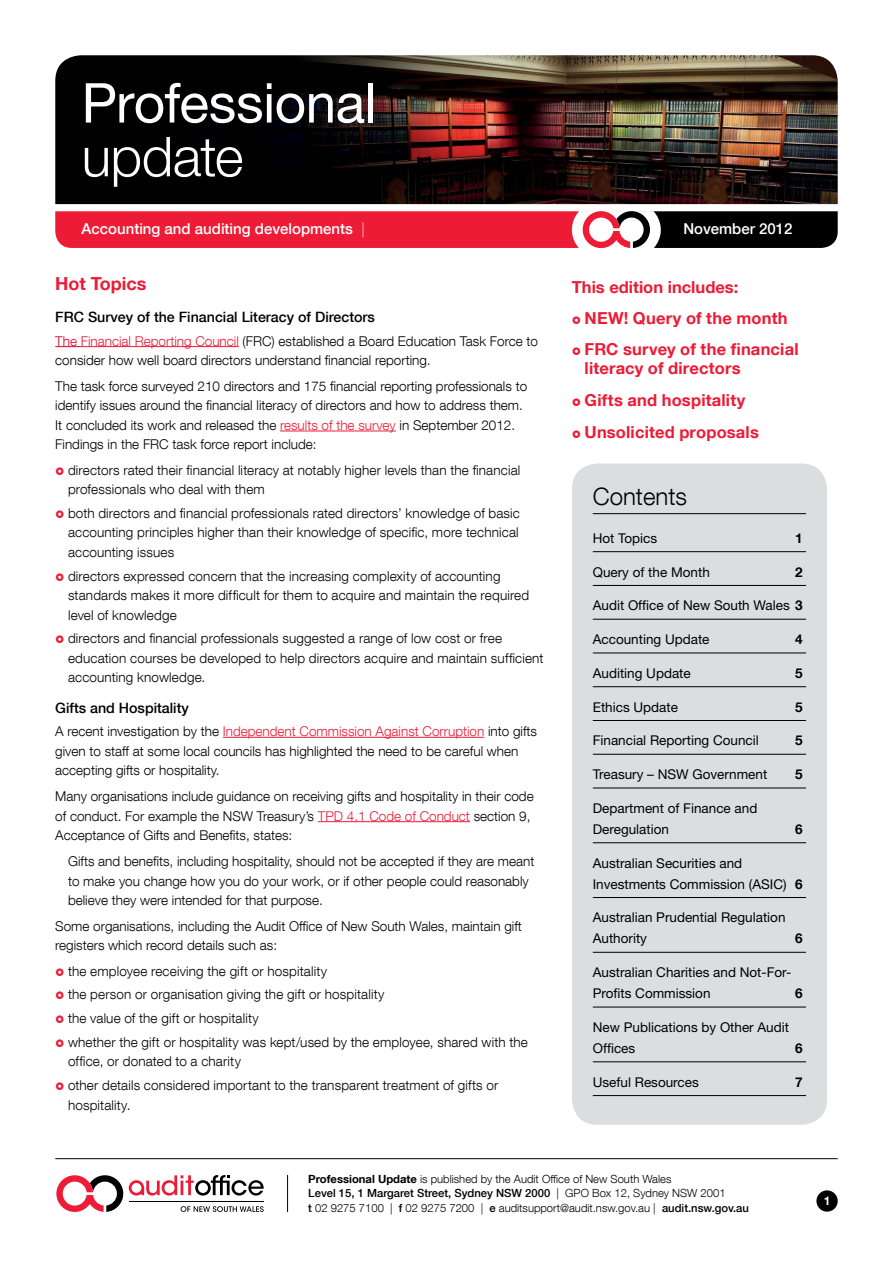
<style>
.page{position:relative;width:893px;height:1263px;background:#fff}
.page>*{position:absolute;margin:0;border:0;box-sizing:border-box;transform-origin:0 0}
.t1{font:55.05px "Helvetica Neue LT";letter-spacing:-.01em;color:#fff}
.t2{font:300 55.05px "Helvetica Neue LT Com";letter-spacing:-.01em;color:#fff}
.t3{font:300 24px "Helvetica Neue LT Com";color:#000}
.t4{font:700 18px "Helvetica Neue LT Com";color:#ed1b35}
.t5{font:700 16.5px/31.2px "Helvetica Neue LT Com";letter-spacing:.01em;color:#ed1b35}
.t6{font:500 15px "Helvetica Neue LT Com";color:#fff}
.t7{font:500 14.25px "Helvetica Neue LT Com";color:#000}
.t8{font:300 13.5px/19.5px "Helvetica Neue LT Com";color:#000}
.t9{font:13.5px/21px "Helvetica Neue LT";color:#000}
.t10{font:700 13.5px "Helvetica Neue LT Com";color:#000}
.t11{font:700 12px "Helvetica Neue LT Com";color:#fff}
.t12{font:300 11.25px/14.2px "Helvetica Neue LT Com";color:#000}
.s1{font-weight:100}
.s2{color:#df002b}
.s3{color:#ed1b35}
.s4{font-family:"Helvetica Neue LT Com";font-weight:700}
.s5{font-weight:700}
.s6{font-weight:500}
</style>
<div class="page">
<hr style="left:55px;top:1158px;width:783px;height:1px;background:#000">
<div style="left:816px;top:1190px;width:22px;height:22px;background:#000;border-radius:50%"></div>
<svg style="left:56px;top:1175px;width:67px;height:37px"></svg>
<hr style="left:129px;top:1201px;width:135px;height:1px;background:#000">
<svg style="left:181px;top:1206px;width:83px;height:6px"></svg>
<svg style="left:129px;top:1175px;width:135px;height:20px"></svg>
<hr style="left:287px;top:1175px;width:1px;height:37px;background:#000">
<svg style="left:55px;top:211px;width:783px;height:37px;background:#b52738"></svg>
<img style="left:55px;top:55px;width:783px;height:149px">
<div style="left:572px;top:463px;width:255px;height:662px;background:#dcddde;border-radius:26px"></div>
<hr style="left:593px;top:513px;width:213px;height:1px;background:#000">
<hr style="left:593px;top:551px;width:213px;height:1px;background:#000">
<hr style="left:593px;top:585px;width:213px;height:1px;background:#000">
<hr style="left:593px;top:619px;width:213px;height:1px;background:#000">
<hr style="left:593px;top:653px;width:213px;height:1px;background:#000">
<hr style="left:593px;top:686px;width:213px;height:1px;background:#000">
<hr style="left:593px;top:720px;width:213px;height:1px;background:#000">
<hr style="left:593px;top:754px;width:213px;height:1px;background:#000">
<hr style="left:593px;top:788px;width:213px;height:1px;background:#000">
<hr style="left:593px;top:842px;width:213px;height:1px;background:#000">
<hr style="left:593px;top:897px;width:213px;height:1px;background:#000">
<hr style="left:593px;top:952px;width:213px;height:1px;background:#000">
<hr style="left:593px;top:1007px;width:213px;height:1px;background:#000">
<hr style="left:593px;top:1061px;width:213px;height:1px;background:#000">
<hr style="left:593px;top:1095px;width:213px;height:1px;background:#000">
<svg style="left:55px;top:346px;width:26px;height:1px"></svg>
<hr style="left:81px;top:346px;width:158px;height:1px;background:#ed1b35">
<hr style="left:280px;top:431px;width:116px;height:1px;background:#ed1b35">
<hr style="left:223px;top:737px;width:261px;height:1px;background:#ed1b35">
<hr style="left:318px;top:821px;width:152px;height:1px;background:#ed1b35">
<h1 class="t1" style="left:82px;top:70px;width:297px">Professional</h1>
<h1 class="t2" style="left:82px;top:123px;width:163px">update</h1>
<p class="t6" style="left:82px;top:220px;width:285px">Accounting and auditing developments <span class="s1">|</span></p>
<p class="t6" style="left:683px;top:220px;width:111px">November 2012</p>
<h3 class="t4" style="left:55px;top:273px;width:93px">Hot Topics</h3>
<p class="t7" style="left:55px;top:308px;width:321px">FRC Survey of the Financial Literacy of Directors</p>
<p class="t8" style="left:55px;top:331px;width:484px"><span class="s2">The</span> <span class="s3">Financial Reporting Council</span> (FRC) established a Board Education Task Force to consider how well board directors understand financial reporting.</p>
<p class="t8" style="left:55px;top:376px;width:473px">The task force surveyed 210 directors and 175 financial reporting professionals to identify issues around the financial literacy of directors and how to address them.<br>It concluded its work and released the <span class="s3">results of the survey</span> in September 2012.<br>Findings in the FRC task force report include:</p>
<p class="t8" style="left:68px;top:460px;width:454px">directors rated their financial literacy at notably higher levels than the financial professionals who deal with them</p>
<p class="t8" style="left:68px;top:503px;width:453px;text-align:justify">both directors and financial professionals rated directors’ knowledge of basic accounting principles higher than their knowledge of specific, more technical accounting issues</p>
<p class="t8" style="left:68px;top:566px;width:463px">directors expressed concern that the increasing complexity of accounting standards makes it more difficult for them to acquire and maintain the required level of knowledge</p>
<p class="t8" style="left:68px;top:628px;width:477px">directors and financial professionals suggested a range of low cost or free education courses be developed to help directors acquire and maintain sufficient accounting knowledge.</p>
<p class="t7" style="left:55px;top:699px;width:135px">Gifts and Hospitality</p>
<p class="t8" style="left:55px;top:721px;width:483px">A recent investigation by the <span class="s3">Independent Commission Against Corruption</span> into gifts given to staff at some local councils has highlighted the need to be careful when accepting gifts or hospitality.</p>
<p class="t8" style="left:55px;top:786px;width:480px">Many organisations include guidance on receiving gifts and hospitality in their code of conduct. For example the NSW Treasury’s <span class="s3">TPD 4.1 Code of Conduct</span> section 9,<br>Acceptance of Gifts and Benefits, states:</p>
<p class="t8" style="left:68px;top:851px;width:468px">Gifts and benefits, including hospitality, should not be accepted if they are meant to make you change how you do your work, or if other people could reasonably believe they were intended for that purpose.</p>
<p class="t8" style="left:55px;top:916px;width:468px">Some organisations, including the Audit Office of New South Wales, maintain gift registers which record details such as:</p>
<p class="t8" style="left:68px;top:959px;width:461px;line-height:23.7px">the employee receiving the gift or hospitality<br>the person or organisation giving the gift or hospitality<br>the value of the gift or hospitality<br>whether the gift or hospitality was kept/used by the employee, shared with the</p>
<p class="t8" style="left:68px;top:1049px;width:432px;line-height:23.7px">office, or donated to a charity<br>other details considered important to the transparent treatment of gifts or</p>
<p class="t8" style="left:68px;top:1095px;width:64px">hospitality.</p>
<p class="t5" style="left:585px;top:271px;width:216px;text-indent:-13px">This edition includes:<br>NEW! Query of the month<br>FRC survey of the financial</p>
<p class="t5" style="left:585px;top:352px;width:176px;line-height:32px">literacy of directors<br>Gifts and hospitality<br>Unsolicited proposals</p>
<h2 class="t3" style="left:593px;top:482px;width:96px">Contents</h2>
<p class="t9" style="left:593px;top:527px;width:66px">Hot Topics</p>
<p class="t10" style="left:795px;top:529px;width:9px">1</p>
<p class="t9" style="left:593px;top:561px;width:119px">Query of the Month</p>
<p class="t10" style="left:795px;top:563px;width:9px">2</p>
<p class="t9" style="left:593px;top:595px;width:212px">Audit Office of New South Wales <span class="s4">3</span></p>
<p class="t9" style="left:593px;top:629px;width:118px">Accounting Update</p>
<p class="t10" style="left:795px;top:631px;width:9px">4</p>
<p class="t9" style="left:593px;top:662px;width:100px">Auditing Update</p>
<p class="t10" style="left:795px;top:664px;width:9px">5</p>
<p class="t9" style="left:593px;top:696px;width:87px">Ethics Update</p>
<p class="t10" style="left:795px;top:698px;width:9px">5</p>
<p class="t9" style="left:593px;top:730px;width:168px">Financial Reporting Council</p>
<p class="t10" style="left:795px;top:732px;width:9px">5</p>
<p class="t9" style="left:593px;top:764px;width:176px">Treasury – NSW Government</p>
<p class="t10" style="left:795px;top:766px;width:9px">5</p>
<p class="t9" style="left:593px;top:797px;width:166px">Department of Finance and<br>Deregulation</p>
<p class="t10" style="left:795px;top:820px;width:9px">6</p>
<p class="t9" style="left:593px;top:852px;width:212px">Australian Securities and<br>Investments Commission (ASIC) <span class="s4">6</span></p>
<p class="t9" style="left:593px;top:907px;width:194px">Australian Prudential Regulation<br>Authority</p>
<p class="t10" style="left:795px;top:930px;width:9px">6</p>
<p class="t9" style="left:593px;top:962px;width:200px">Australian Charities and Not-For-<br>Profits Commission</p>
<p class="t10" style="left:795px;top:985px;width:9px">6</p>
<p class="t9" style="left:593px;top:1016px;width:198px">New Publications by Other Audit<br>Offices</p>
<p class="t10" style="left:795px;top:1040px;width:9px">6</p>
<p class="t9" style="left:593px;top:1071px;width:108px">Useful Resources</p>
<p class="t10" style="left:795px;top:1073px;width:9px">7</p>
<p class="t12" style="left:308px;top:1172px;width:442px"><span class="s5">Professional Update</span> is published by the Audit Office of New South Wales<br><span class="s6">Level 15, 1 Margaret Street, Sydney NSW 2000</span> | GPO Box 12, Sydney NSW 2001<br><span class="s6">t</span> 02 9275 7100 | <span class="s6">f</span> 02 9275 7200 | <span class="s6">e</span> auditsupport@audit.nsw.gov.au | <span class="s6">audit.nsw.gov.au</span></p>
<p class="t11" style="left:824px;top:1193px;width:8px">1</p>
</div>
